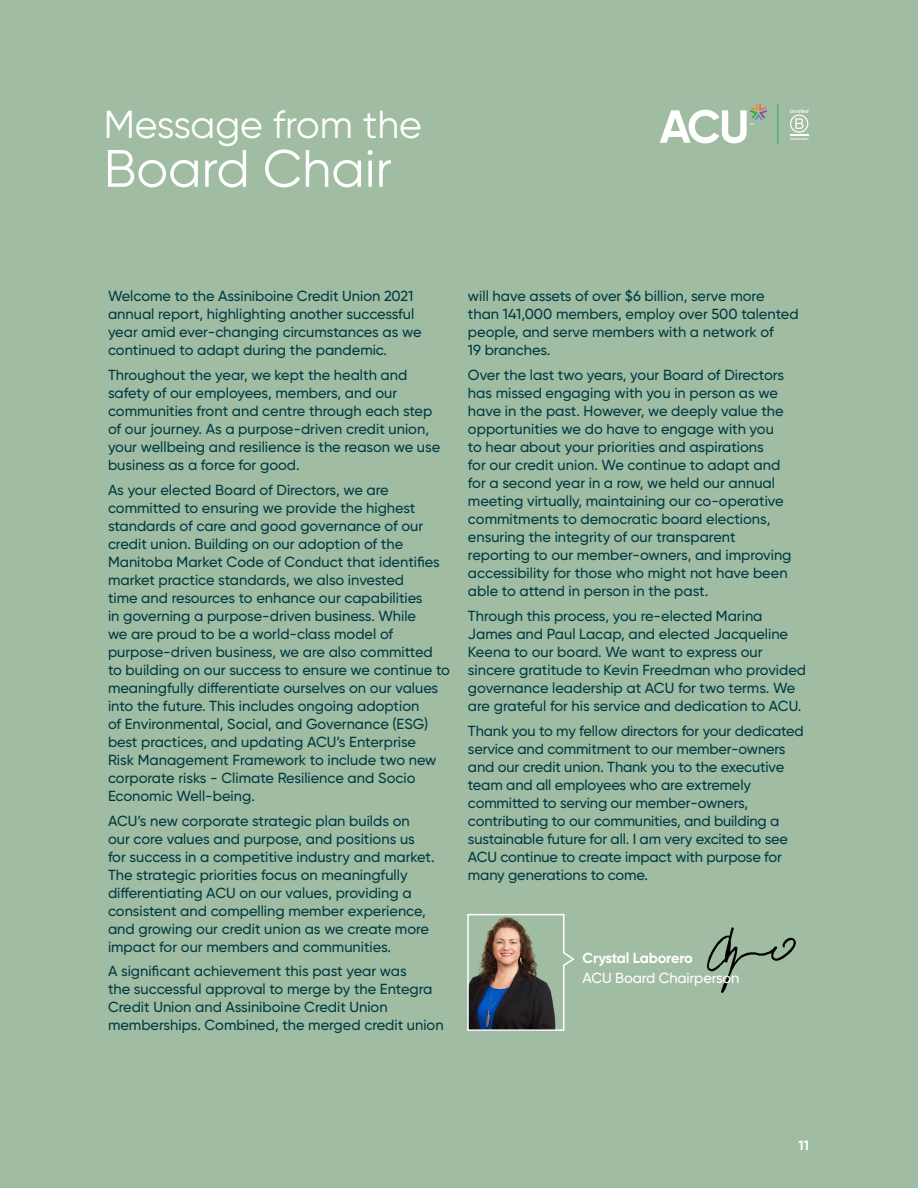
<style>
.page{position:relative;width:918px;height:1188px;background:#a0bca2}
.page>*{position:absolute;margin:0;border:0;box-sizing:border-box;transform-origin:0 0}
.t1{font:52.5px "Gilroy";color:#fff}
.t2{font:39px "Gilroy";color:#fff}
.t3{font:500 14.7px/18px "Gilroy";color:#003b45}
.t4{font:500 14.7px "Gilroy";letter-spacing:-.01em;color:#fff}
.t5{font:700 14.7px "Gilroy";letter-spacing:-.01em;color:#fff}
.t6{font:700 13.5px "Gilroy";color:#fff}
</style>
<div class="page">
<svg style="left:660px;top:104px;width:107px;height:39px"></svg>
<svg style="left:790px;top:109px;width:18px;height:31px"></svg>
<hr style="left:778px;top:104px;width:1px;height:40px;background:#27ae4a">
<img style="left:707px;top:927px;width:89px;height:67px">
<svg style="left:467px;top:913px;width:108px;height:118px"></svg>
<h2 class="t2" style="left:104px;top:101px;width:320px">Message from the</h2>
<h1 class="t1" style="left:104px;top:136px;width:290px">Board Chair</h1>
<p class="t3" style="left:108px;top:287px;width:315px">Welcome to the Assiniboine Credit Union 2021 annual report, highlighting another successful year amid ever-changing circumstances as we continued to adapt during the pandemic.</p>
<p class="t3" style="left:108px;top:366px;width:334px">Throughout the year, we kept the health and safety of our employees, members, and our communities front and centre through each step of our journey. As a purpose-driven credit union, your wellbeing and resilience is the reason we use business as a force for good.</p>
<p class="t3" style="left:108px;top:481px;width:344px">As your elected Board of Directors, we are committed to ensuring we provide the highest standards of care and good governance of our credit union. Building on our adoption of the Manitoba Market Code of Conduct that identifies market practice standards, we also invested<br>time and resources to enhance our capabilities<br>in governing a purpose-driven business. While<br>we are proud to be a world-class model of purpose-driven business, we are also committed to building on our success to ensure we continue to meaningfully differentiate ourselves on our values into the future. This includes ongoing adoption<br>of Environmental, Social, and Governance (ESG) best practices, and updating ACU’s Enterprise<br>Risk Management Framework to include two new corporate risks - Climate Resilience and Socio Economic Well-being.</p>
<p class="t3" style="left:108px;top:811px;width:328px">ACU’s new corporate strategic plan builds on our core values and purpose, and positions us for success in a competitive industry and market.<br>The strategic priorities focus on meaningfully differentiating ACU on our values, providing a consistent and compelling member experience, and growing our credit union as we create more impact for our members and communities.</p>
<p class="t3" style="left:108px;top:962px;width:337px">A significant achievement this past year was<br>the successful approval to merge by the Entegra Credit Union and Assiniboine Credit Union memberships. Combined, the merged credit union</p>
<p class="t3" style="left:468px;top:287px;width:332px">will have assets of over $6 billion, serve more than 141,000 members, employ over 500 talented people, and serve members with a network of<br>19 branches.</p>
<p class="t3" style="left:468px;top:366px;width:325px">Over the last two years, your Board of Directors has missed engaging with you in person as we have in the past. However, we deeply value the opportunities we do have to engage with you<br>to hear about your priorities and aspirations<br>for our credit union. We continue to adapt and for a second year in a row, we held our annual meeting virtually, maintaining our co-operative commitments to democratic board elections, ensuring the integrity of our transparent reporting to our member-owners, and improving accessibility for those who might not have been able to attend in person in the past.</p>
<p class="t3" style="left:468px;top:607px;width:340px">Through this process, you re-elected Marina James and Paul Lacap, and elected Jacqueline Keena to our board. We want to express our sincere gratitude to Kevin Freedman who provided governance leadership at ACU for two terms. We are grateful for his service and dedication to ACU.</p>
<p class="t3" style="left:468px;top:721px;width:337px">Thank you to my fellow directors for your dedicated service and commitment to our member-owners and our credit union. Thank you to the executive team and all employees who are extremely committed to serving our member-owners, contributing to our communities, and building a sustainable future for all. I am very excited to see ACU continue to create impact with purpose for many generations to come.</p>
<p class="t5" style="left:583px;top:949px;width:112px">Crystal Laborero</p>
<p class="t4" style="left:583px;top:968px;width:158px">ACU Board Chairperson</p>
<p class="t6" style="left:798px;top:1137px;width:12px">11</p>
</div>
